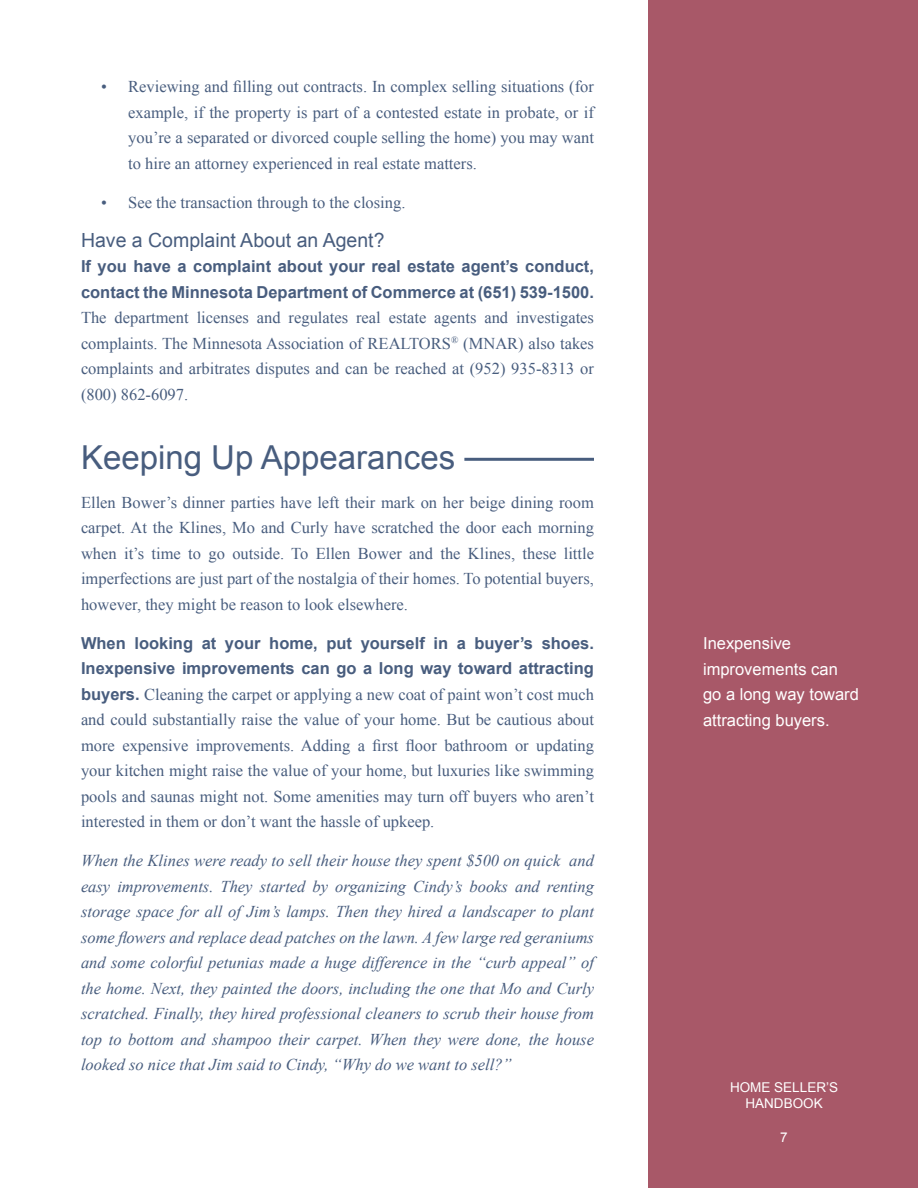
<style>
.page{position:relative;width:918px;height:1188px;background:#fff}
.page>*{position:absolute;margin:0;border:0;box-sizing:border-box;transform-origin:0 0}
.h1{font:33px "Arial";color:#485d7e}
.h4{font:19.5px "Arial";color:#485d7e}
.p{font:16.5px/25.5px "Times New Roman";color:#485d7e;text-align:justify}
.p-2{font:italic 16.5px/25.5px "Times New Roman";color:#485d7e;text-align:justify}
.p_1{font:16.5px/25.5px "Times New Roman";color:#485d7e;text-align:justify}
.li{font:16.5px/25.5px "Times New Roman";color:#485d7e;text-align:justify}
.p-3{font:16.5px/25.5px "Arial";color:#fff}
.t1{font:13.5px/16.5px "Arial";color:#fff;text-align:center}
.s1{font-family:"Arial";font-weight:700}
</style>
<div class="page">
<div style="left:648px;top:0;width:270px;height:1188px;background:#a85868"></div>
<hr style="left:464px;top:458px;width:130px;height:3px;background:#485d7e">
<p class="li" style="left:128px;top:74px;width:467px;text-indent:-27px">• Reviewing and filling out contracts. In complex selling situations (for example, if the property is part of a contested estate in probate, or if you’re a separated or divorced couple selling the home) you may want to hire an attorney experienced in real estate matters.</p>
<p class="li" style="left:101px;top:189px;width:306px">• See the transaction through to the closing.</p>
<p class="h4" style="left:81px;top:227px;width:305px">Have a Complaint About an Agent?</p>
<p class="p_1" style="left:81px;top:254px;width:515px"><span class="s1">If you have a complaint about your real estate agent’s conduct, contact the Minnesota Department of Commerce at (651) 539-1500.<br></span>The department licenses and regulates real estate agents and investigates complaints. The Minnesota Association of REALTORS<sup>®</sup> (MNAR) also takes complaints and arbitrates disputes and can be reached at (952) 935-8313 or (800) 862-6097.</p>
<p class="h1" style="left:81px;top:436px;width:376px">Keeping Up Appearances</p>
<p class="p" style="left:81px;top:489px;width:515px">Ellen Bower’s dinner parties have left their mark on her beige dining room carpet. At the Klines, Mo and Curly have scratched the door each morning when it’s time to go outside. To Ellen Bower and the Klines, these little imperfections are just part of the nostalgia of their homes. To potential buyers, however, they might be reason to look elsewhere.</p>
<p class="p" style="left:81px;top:630px;width:515px"><span class="s1">When looking at your home, put yourself in a buyer’s shoes.<br>Inexpensive improvements can go a long way toward attracting buyers.</span> Cleaning the carpet or applying a new coat of paint won’t cost much and could substantially raise the value of your home. But be cautious about more expensive improvements. Adding a first floor bathroom or updating your kitchen might raise the value of your home, but luxuries like swimming pools and saunas might not. Some amenities may turn off buyers who aren’t interested in them or don’t want the hassle of upkeep.</p>
<p class="p-2" style="left:81px;top:848px;width:515px">When the Klines were ready to sell their house they spent $500 on quick and easy improvements. They started by organizing Cindy’s books and renting storage space for all of Jim’s lamps. Then they hired a landscaper to plant some flowers and replace dead patches on the lawn. A few large red geraniums and some colorful petunias made a huge difference in the “curb appeal” of the home. Next, they painted the doors, including the one that Mo and Curly scratched. Finally, they hired professional cleaners to scrub their house from top to bottom and shampoo their carpet. When they were done, the house looked so nice that Jim said to Cindy, “Why do we want to sell?”</p>
<p class="p-3" style="left:703px;top:631px;width:157px">Inexpensive improvements can go a long way toward attracting buyers.</p>
<p class="t1" style="left:730px;top:1079px;width:110px">HOME SELLER’S<br>HANDBOOK</p>
<p class="t1" style="left:780px;top:1129px;width:9px">7</p>
</div>
